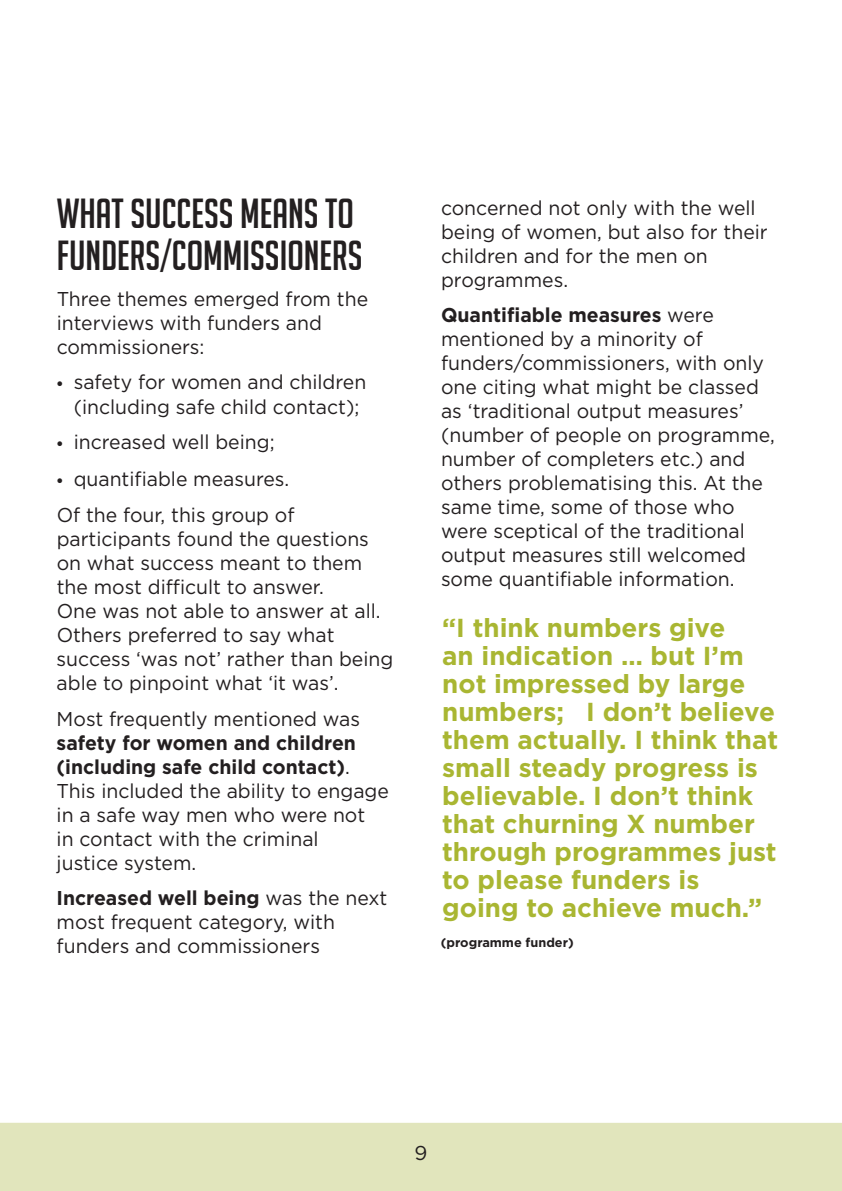
<style>
.page{position:relative;width:842px;height:1191px;background:#fff}
.page>*{position:absolute;margin:0;border:0;box-sizing:border-box;transform-origin:0 0}
.t1{font:41px/42px "Big Noodle Titling";color:#231f20}
.t2{font:700 26px/28px "Gotham";color:#a9b632}
.t3{font:20px/24px "Gotham";color:#231f20}
.t4{font:700 12.8px "Gotham";color:#231f20}
.s1{font-family:"Myriad Pro";font-weight:600;font-style:italic}
.s2{font-weight:700}
</style>
<div class="page">
<div style="left:0;top:1122px;width:842px;height:69px;background:#e1e5bc"></div>
<h1 class="t1" style="left:57px;top:193px;width:307px">WHAT SUCCESS MEANS TO<br>FUNDERS/COMMISSIONERS</h1>
<p class="t3" style="left:57px;top:288px;width:313px">Three themes emerged from the interviews with funders and commissioners:</p>
<p class="t3" style="left:57px;top:371px;width:311px;line-height:25px;text-align:center"><span class="s1">•</span> safety for women and children (including safe child contact);</p>
<p class="t3" style="left:57px;top:432px;width:219px"><span class="s1">•</span> increased well being;</p>
<p class="t3" style="left:57px;top:462px;width:239px;line-height:36.4px"><span class="s1">•</span> quantifiable measures.<br>Of the four, this group of</p>
<p class="t3" style="left:57px;top:528px;width:338px">participants found the questions on what success meant to them the most difficult to answer.<br>One was not able to answer at all.<br>Others preferred to say what success ‘was not’ rather than being able to pinpoint what ‘it was’.</p>
<p class="t3" style="left:57px;top:708px;width:305px">Most frequently mentioned was</p>
<p class="t3" style="left:57px;top:732px;width:334px"><span class="s2">safety for women and children (including safe child contact)</span>.<br>This included the ability to engage in a safe way men who were not<br>in contact with the criminal<br>justice system.</p>
<p class="t3" style="left:57px;top:887px;width:332px"><span class="s2">Increased well being</span> was the next most frequent category, with funders and commissioners</p>
<p class="t3" style="left:441px;top:197px;width:328px">concerned not only with the well being of women, but also for their children and for the men on programmes.</p>
<p class="t3" style="left:441px;top:304px;width:335px"><span class="s2">Quantifiable measures</span> were mentioned by a minority of funders/commissioners, with only one citing what might be classed as ‘traditional output measures’ (number of people on programme, number of completers etc.) and others problematising this. At the same time, some of those who were sceptical of the traditional output measures still welcomed some quantifiable information.</p>
<p class="t2" style="left:442px;top:615px;width:337px">“I think numbers give<br>an indication … but I’m not impressed by large numbers; I don’t believe them actually. I think that small steady progress is believable. I don’t think that churning X number through programmes just to please funders is going to achieve much.”</p>
<p class="t4" style="left:441px;top:937px;width:134px">(programme funder)</p>
<p class="t3" style="left:414px;top:1142px;width:14px">9</p>
</div>
